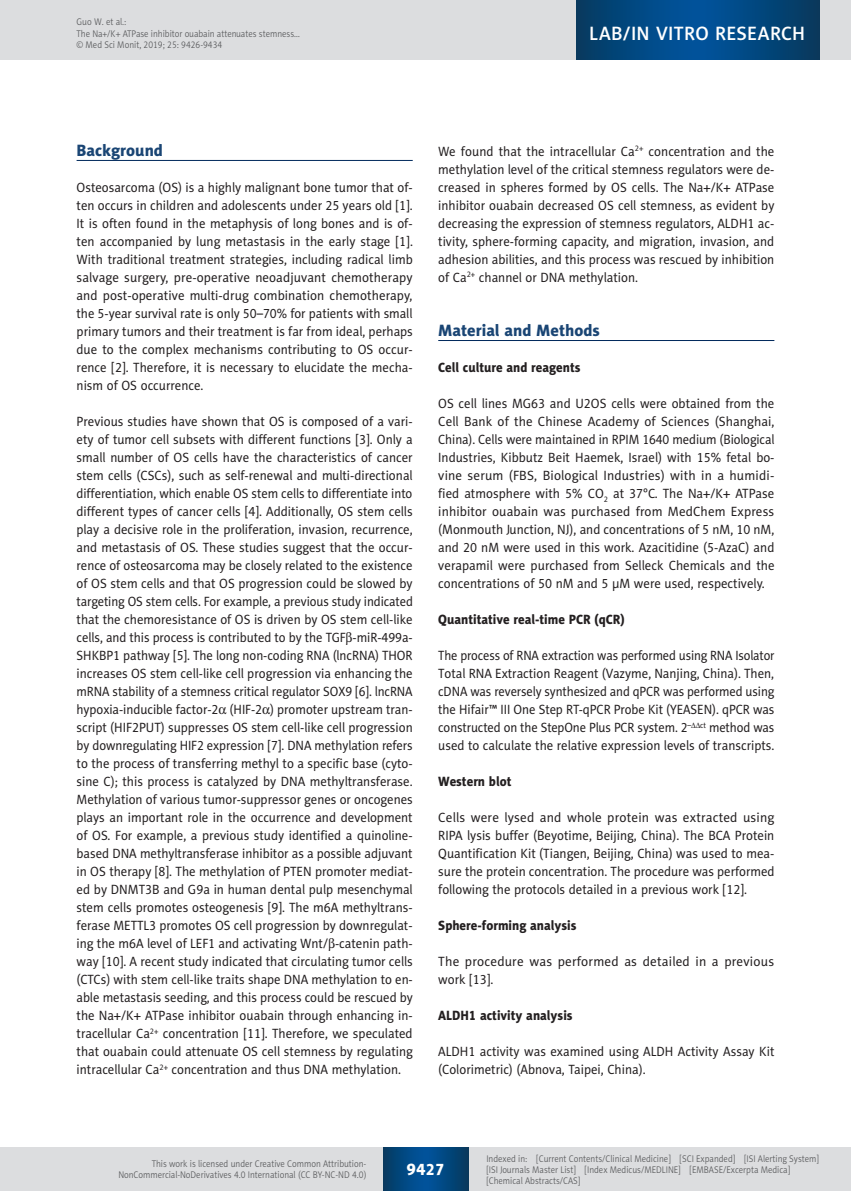
<style>
.page{position:relative;width:851px;height:1191px;background:#fff}
.page>*{position:absolute;margin:0;border:0;box-sizing:border-box;transform-origin:0 0}
.t1{font:19.5px "Naomi Sans EFN Medium";letter-spacing:.01em;color:#fff}
.MSM_Headline_1{font:16.5px "Naomi Sans EFN Heavy";color:#1a4574}
.t2{font:16.5px "Naomi Sans EFN Heavy";color:#fff}
.MSM_Body{font:13.5px/18px "Naomi Sans EFN";color:#231f20;text-align:justify;scale:.95 1}
.MSM_Body-2{font:13.5px/18px "Naomi Sans EFN";color:#231f20;text-align:justify;scale:.92 1}
.MSM_Body-3{font:13.5px/18px "Naomi Sans EFN";color:#231f20;text-align:justify}
.MSM_Headline_2{font:13.5px "Naomi Sans EFN Heavy";color:#231f20;scale:.95 1}
.MSM_pagina_zywa{font:9.75px/11.2px "Naomi Sans EFN Light";color:#57585a;scale:.9 1}
.MSM_pagina_sygnatura{font:9.75px "Naomi Sans EFN Light";color:#57585a;scale:.9 1}
.s1{font-family:"Standard Sym L"}
</style>
<div class="page">
<hr style="left:77px;top:160px;width:335px;height:1px;background:#00295c">
<hr style="left:438px;top:340px;width:336px;height:1px;background:#00295c">
<div style="left:0;top:1148px;width:850px;height:43px;background:#dcdddf"></div>
<svg style="left:383px;top:1147px;width:85px;height:43px;background:#02477e"></svg>
<div style="left:0;top:0;width:850px;height:60px;background:#dcdddf"></div>
<svg style="left:576px;top:0;width:243px;height:60px;background:#02477e"></svg>
<p class="MSM_pagina_zywa" style="left:77px;top:16px;width:249px">Guo W. et al.:<br>The Na+/K+ ATPase inhibitor ouabain attenuates stemness…</p>
<p class="MSM_pagina_sygnatura" style="left:77px;top:39px;width:163px">© Med Sci Monit, 2019; 25: 9426-9434</p>
<h1 class="t1" style="left:589px;top:22px;width:217px">LAB/IN VITRO RESEARCH</h1>
<p class="MSM_Headline_1" style="left:77px;top:140px;width:88px">Background</p>
<p class="MSM_Body" style="left:77px;top:178px;width:355px">Osteosarcoma (OS) is a highly malignant bone tumor that of&shy;ten occurs in children and adolescents under 25 years old [1].<br>It is often found in the metaphysis of long bones and is of&shy;ten accompanied by lung metastasis in the early stage [1].<br>With traditional treatment strategies, including radical limb salvage surgery, pre-operative neoadjuvant chemotherapy and post-operative multi-drug combination chemotherapy, the 5-year survival rate is only 50–70% for patients with small primary tumors and their treatment is far from ideal, perhaps due to the complex mechanisms contributing to OS occur&shy;rence [2]. Therefore, it is necessary to elucidate the mecha&shy;nism of OS occurrence.</p>
<p class="MSM_Body" style="left:77px;top:412px;width:355px">Previous studies have shown that OS is composed of a vari&shy;ety of tumor cell subsets with different functions [3]. Only a small number of OS cells have the characteristics of cancer stem cells (CSCs), such as self-renewal and multi-directional differentiation, which enable OS stem cells to differentiate into different types of cancer cells [4]. Additionally, OS stem cells play a decisive role in the proliferation, invasion, recurrence, and metastasis of OS. These studies suggest that the occur&shy;rence of osteosarcoma may be closely related to the existence of OS stem cells and that OS progression could be slowed by targeting OS stem cells. For example, a previous study indicated that the chemoresistance of OS is driven by OS stem cell-like cells, and this process is contributed to by the TGF<span class="s1">b</span>-miR-499a-SHKBP1 pathway [5]. The long non-coding RNA (lncRNA) THOR increases OS stem cell-like cell progression via enhancing the mRNA stability of a stemness critical regulator SOX9 [6]. lncRNA hypoxia-inducible factor-2<span class="s1">a</span> (HIF-2<span class="s1">a</span>) promoter upstream tran&shy;script (HIF2PUT) suppresses OS stem cell-like cell progression by downregulating HIF2 expression [7]. DNA methylation refers to the process of transferring methyl to a specific base (cyto&shy;sine C); this process is catalyzed by DNA methyltransferase.<br>Methylation of various tumor-suppressor genes or oncogenes plays an important role in the occurrence and development of OS. For example, a previous study identified a quinoline&shy;based DNA methyltransferase inhibitor as a possible adjuvant in OS therapy [8]. The methylation of PTEN promoter mediat&shy;ed by DNMT3B and G9a in human dental pulp mesenchymal stem cells promotes osteogenesis [9]. The m6A methyltrans&shy;ferase METTL3 promotes OS cell progression by downregulat&shy;ing the m6A level of LEF1 and activating Wnt/<span class="s1">b</span>-catenin path&shy;way [10]. A recent study indicated that circulating tumor cells (CTCs) with stem cell-like traits shape DNA methylation to en&shy;able metastasis seeding, and this process could be rescued by the Na+/K+ ATPase inhibitor ouabain through enhancing in&shy;tracellular Ca<sup>2+</sup> concentration [11]. Therefore, we speculated that ouabain could attenuate OS cell stemness by regulating intracellular Ca<sup>2+</sup> concentration and thus DNA methylation.</p>
<p class="MSM_Body" style="left:438px;top:142px;width:355px">We found that the intracellular Ca<sup>2+</sup> concentration and the methylation level of the critical stemness regulators were de&shy;creased in spheres formed by OS cells. The Na+/K+ ATPase inhibitor ouabain decreased OS cell stemness, as evident by decreasing the expression of stemness regulators, ALDH1 ac&shy;tivity, sphere-forming capacity, and migration, invasion, and adhesion abilities, and this process was rescued by inhibition of Ca<sup>2+</sup> channel or DNA methylation.</p>
<p class="MSM_Headline_1" style="left:438px;top:320px;width:163px">Material and Methods</p>
<p class="MSM_Headline_2" style="left:438px;top:359px;width:151px">Cell culture and reagents</p>
<p class="MSM_Body" style="left:438px;top:394px;width:355px">OS cell lines MG63 and U2OS cells were obtained from the Cell Bank of the Chinese Academy of Sciences (Shanghai, China). Cells were maintained in RPIM 1640 medium (Biological Industries, Kibbutz Beit Haemek, Israel) with 15% fetal bo&shy;vine serum (FBS, Biological Industries) with in a humidi&shy;fied atmosphere with 5% CO<sub>2</sub> at 37°C. The Na+/K+ ATPase inhibitor ouabain was purchased from MedChem Express (Monmouth Junction, NJ), and concentrations of 5 nM, 10 nM, and 20 nM were used in this work. Azacitidine (5-AzaC) and verapamil were purchased from Selleck Chemicals and the concentrations of 50 nM and 5 μM were used, respectively.</p>
<p class="MSM_Headline_2" style="left:438px;top:611px;width:198px">Quantitative real-time PCR (qCR)</p>
<p class="MSM_Body-2" style="left:438px;top:646px;width:367px">The process of RNA extraction was performed using RNA Isolator Total RNA Extraction Reagent (Vazyme, Nanjing, China). Then, cDNA was reversely synthesized and qPCR was performed using the Hifair™ III One Step RT-qPCR Probe Kit (YEASEN). qPCR was constructed on the StepOne Plus PCR system. 2<sup>–</sup><sup>DD</sup><sup>ct</sup> method was used to calculate the relative expression levels of transcripts.</p>
<p class="MSM_Headline_2" style="left:438px;top:773px;width:78px">Western blot</p>
<p class="MSM_Body-3" style="left:438px;top:808px;width:338px">Cells were lysed and whole protein was extracted using RIPA lysis buffer (Beyotime, Beijing, China). The BCA Protein Quantification Kit (Tiangen, Beijing, China) was used to mea&shy;sure the protein concentration. The procedure was performed following the protocols detailed in a previous work [12].</p>
<p class="MSM_Headline_2" style="left:438px;top:917px;width:147px">Sphere-forming analysis</p>
<p class="MSM_Body-3" style="left:438px;top:952px;width:337px">The procedure was performed as detailed in a previous work [13].</p>
<p class="MSM_Headline_2" style="left:438px;top:1007px;width:143px">ALDH1 activity analysis</p>
<p class="MSM_Body" style="left:438px;top:1042px;width:355px">ALDH1 activity was examined using ALDH Activity Assay Kit (Colorimetric) (Abnova, Taipei, China).</p>
<p class="MSM_pagina_zywa" style="left:118px;top:1158px;width:277px;text-align:right">This work is licensed under Creative Common Attribution-<br>NonCommercial-NoDerivatives 4.0 International (CC BY-NC-ND 4.0)</p>
<p class="t2" style="left:406px;top:1159px;width:40px">9427</p>
<p class="MSM_pagina_zywa" style="left:486px;top:1152px;width:371px">Indexed in: [Current Contents/Clinical Medicine] [SCI Expanded] [ISI Alerting System] [ISI Journals Master List] [Index Medicus/MEDLINE] [EMBASE/Excerpta Medica] [Chemical Abstracts/CAS]</p>
</div>
